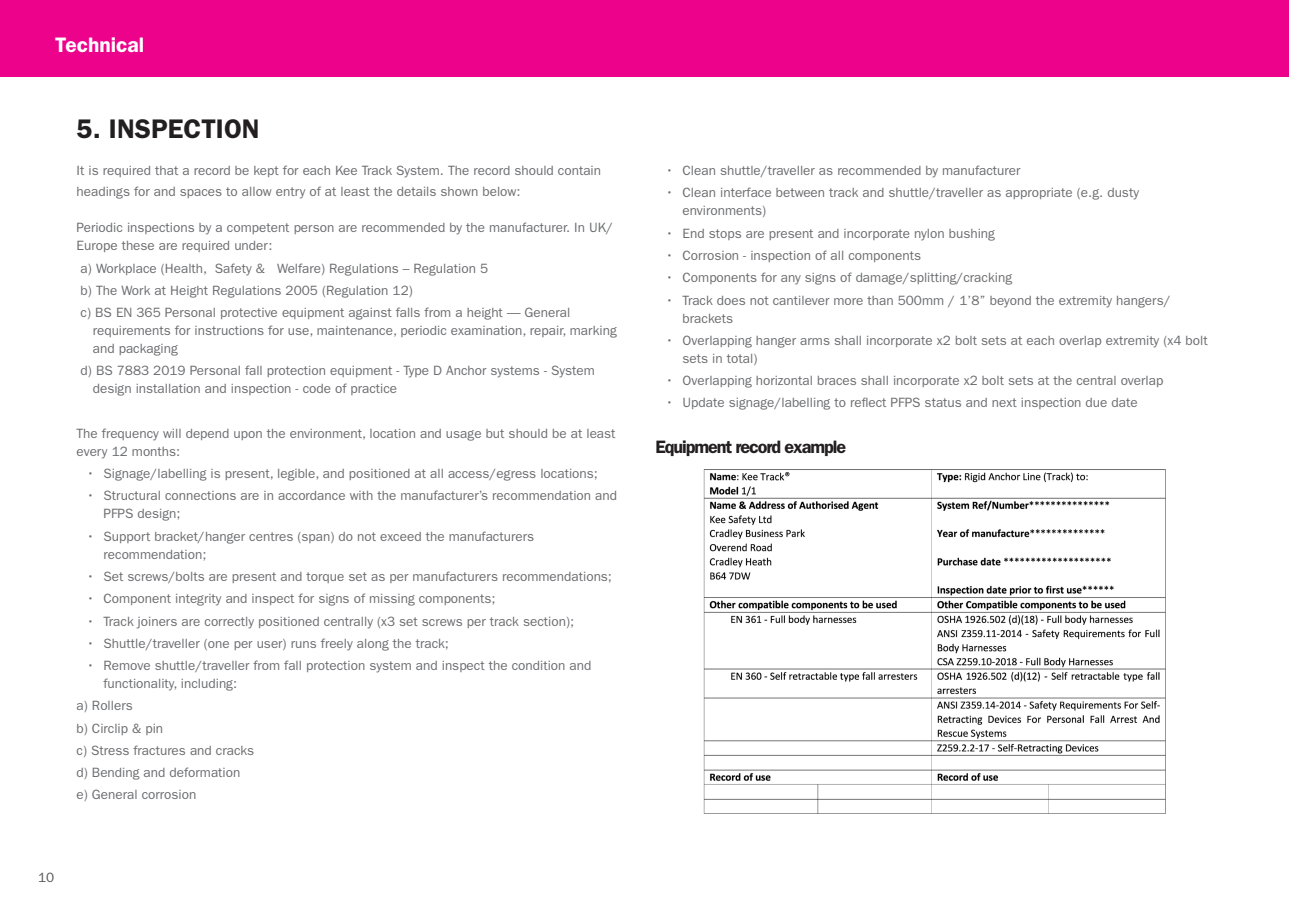
<style>
.page{position:relative;width:1289px;height:919px;background:#fff}
.page>*{position:absolute;margin:0;border:0;box-sizing:border-box;transform-origin:0 0}
.t1{font:600 27px "ITC Franklin Gothic Std";color:#231f20}
.t2{font:600 21px "ITC Franklin Gothic Std";color:#fff}
.t3{font:600 18px "ITC Franklin Gothic Std";letter-spacing:-.06em;color:#231f20}
.t4{font:13.5px/18px "ITC Franklin Gothic Std";color:#6c6d70}
.t5{font:13.5px "ITC Franklin Gothic Std";color:#57585a}
</style>
<div class="page">
<div style="left:0;top:0;width:1288px;height:77px;background:#ed028b"></div>
<img style="left:703px;top:469px;width:463px;height:345px">
<p class="t2" style="left:55px;top:32px;width:91px">Technical</p>
<p class="t1" style="left:77px;top:112px;width:185px">5. INSPECTION</p>
<p class="t4" style="left:77px;top:160px;width:526px;line-height:21px">It is required that a record be kept for each Kee Track System. The record should contain headings for and spaces to allow entry of at least the details shown below:</p>
<p class="t4" style="left:77px;top:219px;width:538px">Periodic inspections by a competent person are recommended by the manufacturer. In UK/<br>Europe these are required under:</p>
<p class="t4" style="left:81px;top:259px;width:409px">a) Workplace (Health, Safety &amp; Welfare) Regulations – Regulation 5</p>
<p class="t4" style="left:81px;top:281px;width:334px">b) The Work at Height Regulations 2005 (Regulation 12)</p>
<p class="t4" style="left:93px;top:303px;width:525px;text-indent:-12px">c) BS EN 365 Personal protective equipment against falls from a height — General requirements for instructions for use, maintenance, periodic examination, repair, marking and packaging</p>
<p class="t4" style="left:93px;top:362px;width:503px;text-indent:-12px">d) BS 7883 2019 Personal fall protection equipment - Type D Anchor systems - System design installation and inspection - code of practice</p>
<p class="t4" style="left:77px;top:424px;width:540px">The frequency will depend upon the environment, location and usage but should be at least every 12 months:</p>
<p class="t4" style="left:87px;top:464px;width:513px">• Signage/labelling is present, legible, and positioned at all access/egress locations;</p>
<p class="t4" style="left:104px;top:487px;width:515px;text-indent:-17px">• Structural connections are in accordance with the manufacturer’s recommendation and<br>PFPS design;</p>
<p class="t4" style="left:104px;top:527px;width:432px;text-indent:-17px">• Support bracket/hanger centres (span) do not exceed the manufacturers recommendation;</p>
<p class="t4" style="left:87px;top:567px;width:527px">• Set screws/bolts are present and torque set as per manufacturers recommendations;</p>
<p class="t4" style="left:87px;top:589px;width:410px">• Component integrity and inspect for signs of missing components;</p>
<p class="t4" style="left:87px;top:612px;width:489px">• Track joiners are correctly positioned centrally (x3 set screws per track section);</p>
<p class="t4" style="left:87px;top:634px;width:364px">• Shuttle/traveller (one per user) runs freely along the track;</p>
<p class="t4" style="left:104px;top:656px;width:489px;text-indent:-17px">• Remove shuttle/traveller from fall protection system and inspect the condition and functionality, including:</p>
<p class="t4" style="left:77px;top:696px;width:58px">a) Rollers</p>
<p class="t4" style="left:77px;top:719px;width:88px">b) Circlip &amp; pin</p>
<p class="t4" style="left:77px;top:741px;width:179px">c) Stress fractures and cracks</p>
<p class="t4" style="left:77px;top:763px;width:165px">d) Bending and deformation</p>
<p class="t4" style="left:77px;top:785px;width:121px">e) General corrosion</p>
<p class="t5" style="left:38px;top:869px;width:18px">10</p>
<p class="t4" style="left:665px;top:162px;width:356px">• Clean shuttle/traveller as recommended by manufacturer</p>
<p class="t4" style="left:682px;top:184px;width:458px;text-indent:-17px">• Clean interface between track and shuttle/traveller as appropriate (e.g. dusty environments)</p>
<p class="t4" style="left:665px;top:224px;width:331px">• End stops are present and incorporate nylon bushing</p>
<p class="t4" style="left:665px;top:246px;width:257px">• Corrosion - inspection of all components</p>
<p class="t4" style="left:665px;top:269px;width:348px">• Components for any signs of damage/splitting/cracking</p>
<p class="t4" style="left:682px;top:291px;width:489px;text-indent:-17px">• Track does not cantilever more than 500mm / 1’8” beyond the extremity hangers/ brackets</p>
<p class="t4" style="left:682px;top:331px;width:526px;text-indent:-17px">• Overlapping hanger arms shall incorporate x2 bolt sets at each overlap extremity (x4 bolt sets in total)</p>
<p class="t4" style="left:665px;top:371px;width:499px">• Overlapping horizontal braces shall incorporate x2 bolt sets at the central overlap</p>
<p class="t4" style="left:665px;top:394px;width:473px">• Update signage/labelling to reflect PFPS status and next inspection due date</p>
<p class="t3" style="left:655px;top:436px;width:192px">Equipment record example</p>
</div>
